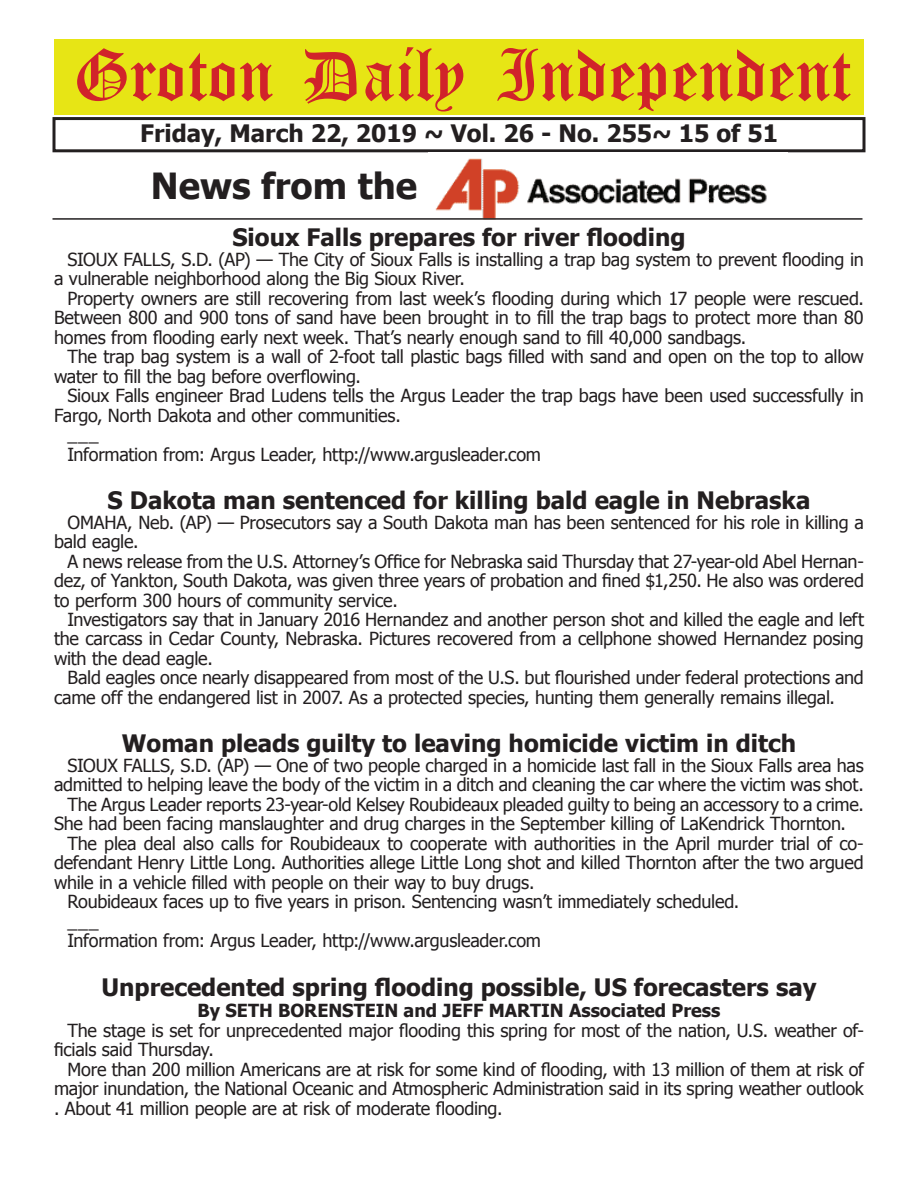
<style>
.page{position:relative;width:918px;height:1188px;background:#fff}
.page>*{position:absolute;margin:0;border:0;box-sizing:border-box;transform-origin:0 0}
.t1{font:54px "Old English Five";color:#d1232a}
.t2{font:700 36px "Tahoma";color:#231f20}
.t3{font:700 24px "Tahoma";color:#231f20}
.t4{font:18px/19.5px "Tahoma";letter-spacing:-.01em;color:#231f20}
.t5{font:700 18px "Tahoma";color:#231f20}
</style>
<div class="page">
<div style="left:52px;top:117px;width:814px;height:35px;border:3px solid #231f20"></div>
<div style="left:54px;top:40px;width:810px;height:75px;background:#e7e515"></div>
<img style="left:435px;top:158px;width:332px;height:60px">
<hr style="left:52px;top:218px;width:810px;height:2px;background:#231f20">
<h1 class="t1" style="left:73px;top:50px;width:779px">Groton Daily Independent</h1>
<h3 class="t3" style="left:140px;top:116px;width:640px">Friday, March 22, 2019 ~ Vol. 26 - No. 255~ 15 of 51</h3>
<h2 class="t2" style="left:151px;top:161px;width:268px">News from the</h2>
<h3 class="t3" style="left:232px;top:221px;width:455px">Sioux Falls prepares for river flooding</h3>
<p class="t4" style="left:54px;top:249px;width:811px;text-indent:14px">SIOUX FALLS, S.D. (AP) — The City of Sioux Falls is installing a trap bag system to prevent flooding in a vulnerable neighborhood along the Big Sioux River.</p>
<p class="t4" style="left:54px;top:288px;width:811px;text-align:justify;text-indent:14px">Property owners are still recovering from last week’s flooding during which 17 people were rescued.<br>Between 800 and 900 tons of sand have been brought in to fill the trap bags to protect more than 80 homes from flooding early next week. That’s nearly enough sand to fill 40,000 sandbags.</p>
<p class="t4" style="left:54px;top:346px;width:812px;text-indent:14px">The trap bag system is a wall of 2-foot tall plastic bags filled with sand and open on the top to allow water to fill the bag before overflowing.</p>
<p class="t4" style="left:68px;top:385px;width:798px">Sioux Falls engineer Brad Ludens tells the Argus Leader the trap bags have been used successfully in</p>
<p class="t4" style="left:54px;top:405px;width:348px">Fargo, North Dakota and other communities.</p>
<p class="t4" style="left:68px;top:424px;width:33px">___</p>
<p class="t4" style="left:68px;top:444px;width:475px">Information from: Argus Leader, http://www.argusleader.com</p>
<h3 class="t3" style="left:108px;top:483px;width:704px">S Dakota man sentenced for killing bald eagle in Nebraska</h3>
<p class="t4" style="left:54px;top:511px;width:811px;text-indent:14px">OMAHA, Neb. (AP) — Prosecutors say a South Dakota man has been sentenced for his role in killing a bald eagle.</p>
<p class="t4" style="left:54px;top:550px;width:812px;text-align:justify;text-indent:14px">A news release from the U.S. Attorney’s Office for Nebraska said Thursday that 27-year-old Abel Hernan&shy;dez, of Yankton, South Dakota, was given three years of probation and fined $1,250. He also was ordered to perform 300 hours of community service.</p>
<p class="t4" style="left:54px;top:609px;width:812px;text-align:justify;text-indent:14px">Investigators say that in January 2016 Hernandez and another person shot and killed the eagle and left the carcass in Cedar County, Nebraska. Pictures recovered from a cellphone showed Hernandez posing with the dead eagle.</p>
<p class="t4" style="left:54px;top:667px;width:811px;text-indent:14px">Bald eagles once nearly disappeared from most of the U.S. but flourished under federal protections and came off the endangered list in 2007. As a protected species, hunting them generally remains illegal.</p>
<h3 class="t3" style="left:122px;top:727px;width:676px">Woman pleads guilty to leaving homicide victim in ditch</h3>
<p class="t4" style="left:68px;top:755px;width:798px">SIOUX FALLS, S.D. (AP) — One of two people charged in a homicide last fall in the Sioux Falls area has</p>
<p class="t4" style="left:54px;top:774px;width:811px">admitted to helping leave the body of the victim in a ditch and cleaning the car where the victim was shot.</p>
<p class="t4" style="left:68px;top:794px;width:798px">The Argus Leader reports 23-year-old Kelsey Roubideaux pleaded guilty to being an accessory to a crime.</p>
<p class="t4" style="left:54px;top:813px;width:794px">She had been facing manslaughter and drug charges in the September killing of LaKendrick Thornton.</p>
<p class="t4" style="left:68px;top:833px;width:798px">The plea deal also calls for Roubideaux to cooperate with authorities in the April murder trial of co-</p>
<p class="t4" style="left:54px;top:852px;width:811px">defendant Henry Little Long. Authorities allege Little Long shot and killed Thornton after the two argued</p>
<p class="t4" style="left:54px;top:872px;width:482px">while in a vehicle filled with people on their way to buy drugs.</p>
<p class="t4" style="left:68px;top:891px;width:673px">Roubideaux faces up to five years in prison. Sentencing wasn’t immediately scheduled.</p>
<p class="t4" style="left:68px;top:911px;width:33px">___</p>
<p class="t4" style="left:68px;top:930px;width:475px">Information from: Argus Leader, http://www.argusleader.com</p>
<h3 class="t3" style="left:102px;top:970px;width:717px">Unprecedented spring flooding possible, US forecasters say</h3>
<p class="t5" style="left:198px;top:998px;width:524px">By SETH BORENSTEIN and JEFF MARTIN Associated Press</p>
<p class="t4" style="left:54px;top:1020px;width:811px;text-indent:13px">The stage is set for unprecedented major flooding this spring for most of the nation, U.S. weather of&shy;ficials said Thursday.</p>
<p class="t4" style="left:54px;top:1059px;width:811px;text-align:justify;text-indent:14px">More than 200 million Americans are at risk for some kind of flooding, with 13 million of them at risk of major inundation, the National Oceanic and Atmospheric Administration said in its spring weather outlook . About 41 million people are at risk of moderate flooding.</p>
</div>
